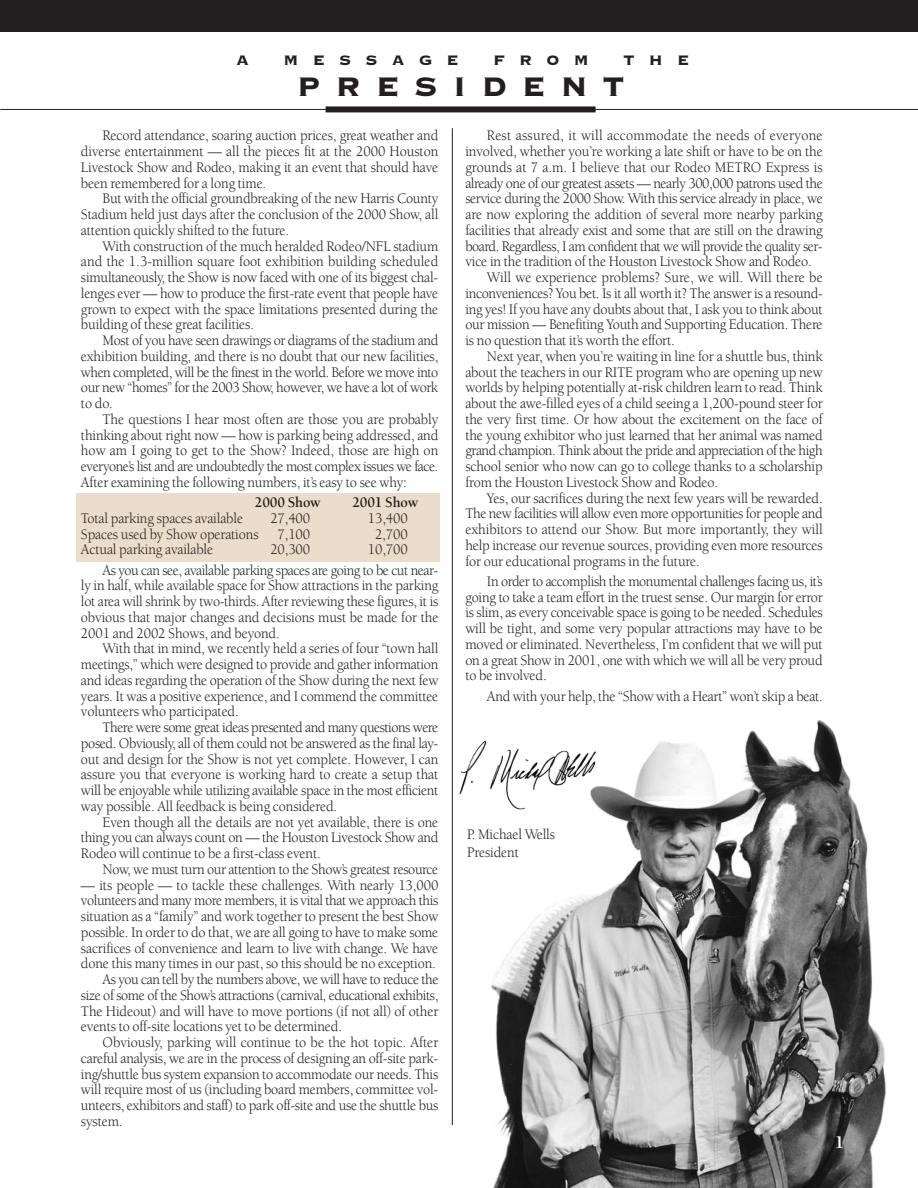
<style>
.page{position:relative;width:918px;height:1188px;background:#fff}
.page>*{position:absolute;margin:0;border:0;box-sizing:border-box;transform-origin:0 0}
.t1{font:35.1px "Copperplate Thirty Three BC";letter-spacing:.425em;color:#231f20}
.t2{font:18px "Copperplate Thirty Three BC";letter-spacing:.795em;color:#231f20}
.t3{font:700 18px "Berkeley";color:#fff}
.t4{font:15px/15.8px "Berkeley";letter-spacing:-.01em;color:#231f20;text-align:justify;scale:.95 1}
.t5{font:15px/20.2px "Berkeley";letter-spacing:-.035em;color:#231f20;scale:.95 1}
.t6{font:15px "Berkeley";letter-spacing:-.03em;color:#231f20;scale:.95 1}
.t7{font:15px "Berkeley";letter-spacing:.015em;color:#231f20;scale:.95 1}
.t8{font:700 15px "Berkeley";letter-spacing:-.01em;color:#231f20;scale:.95 1}
</style>
<div class="page">
<div style="left:76px;top:494px;width:364px;height:68px;background:#ebddcb"></div>
<img style="left:491px;top:720px;width:395px;height:468px">
<div style="left:326px;top:106px;width:270px;height:6px;background:#231f20"></div>
<hr style="left:0;top:109px;width:918px;height:1px;background:#231f20">
<div style="left:0;top:0;width:918px;height:32px;background:#231f20"></div>
<hr style="left:452px;top:128px;width:1px;height:997px;background:#231f20">
<img style="left:459px;top:741px;width:137px;height:53px">
<p class="t2" style="left:236px;top:49px;width:14px">A</p>
<p class="t2" style="left:284px;top:49px;width:176px">MESSAGE</p>
<p class="t2" style="left:493px;top:49px;width:97px">FROM</p>
<p class="t2" style="left:624px;top:49px;width:67px">THE</p>
<h1 class="t1" style="left:297px;top:63px;width:329px">PRESIDENT</h1>
<p class="t4" style="left:81px;top:129px;width:378px;text-indent:22px">Record attendance, soaring auction prices, great weather and diverse entertainment — all the pieces fit at the 2000 Houston Livestock Show and Rodeo, making it an event that should have been remembered for a long time.</p>
<p class="t4" style="left:81px;top:192px;width:378px;text-indent:22px">But with the official groundbreaking of the new Harris County Stadium held just days after the conclusion of the 2000 Show, all attention quickly shifted to the future.</p>
<p class="t4" style="left:81px;top:239px;width:378px;text-indent:22px">With construction of the much heralded Rodeo/NFL stadium and the 1.3-million square foot exhibition building scheduled simultaneously, the Show is now faced with one of its biggest chal&shy;lenges ever — how to produce the first-rate event that people have grown to expect with the space limitations presented during the building of these great facilities.</p>
<p class="t4" style="left:81px;top:334px;width:378px;text-indent:22px">Most of you have seen drawings or diagrams of the stadium and exhibition building, and there is no doubt that our new facilities, when completed, will be the finest in the world. Before we move into our new “homes” for the 2003 Show, however, we have a lot of work to do.</p>
<p class="t4" style="left:81px;top:413px;width:378px;text-indent:22px">The questions I hear most often are those you are probably thinking about right now — how is parking being addressed, and how am I going to get to the Show? Indeed, those are high on everyone’s list and are undoubtedly the most complex issues we face.<br>After examining the following numbers, it’s easy to see why:</p>
<p class="t8" style="left:255px;top:496px;width:71px">2000 Show</p>
<p class="t8" style="left:352px;top:496px;width:71px">2001 Show</p>
<p class="t4" style="left:81px;top:512px;width:172px">Total parking spaces available</p>
<p class="t4" style="left:270px;top:512px;width:44px">27,400</p>
<p class="t4" style="left:368px;top:512px;width:44px">13,400</p>
<p class="t4" style="left:81px;top:527px;width:188px">Spaces used by Show operations</p>
<p class="t4" style="left:278px;top:527px;width:36px">7,100</p>
<p class="t4" style="left:375px;top:527px;width:36px">2,700</p>
<p class="t4" style="left:81px;top:543px;width:141px">Actual parking available</p>
<p class="t4" style="left:270px;top:543px;width:44px">20,300</p>
<p class="t5" style="left:103px;top:541px;width:355px;text-indent:265px">10,700<br>As you can see, available parking spaces are going to be cut near-</p>
<p class="t4" style="left:81px;top:579px;width:378px">ly in half, while available space for Show attractions in the parking lot area will shrink by two-thirds. After reviewing these figures, it is obvious that major changes and decisions must be made for the 2001 and 2002 Shows, and beyond.</p>
<p class="t4" style="left:81px;top:642px;width:378px;text-indent:22px">With that in mind, we recently held a series of four “town hall meetings,” which were designed to provide and gather information and ideas regarding the operation of the Show during the next few years. It was a positive experience, and I commend the committee volunteers who participated.</p>
<p class="t4" style="left:81px;top:721px;width:378px;text-indent:22px">There were some great ideas presented and many questions were posed. Obviously, all of them could not be answered as the final lay&shy;out and design for the Show is not yet complete. However, I can assure you that everyone is working hard to create a setup that will be enjoyable while utilizing available space in the most efficient way possible. All feedback is being considered.</p>
<p class="t4" style="left:81px;top:815px;width:378px;text-indent:22px">Even though all the details are not yet available, there is one thing you can always count on — the Houston Livestock Show and Rodeo will continue to be a first-class event.</p>
<p class="t4" style="left:103px;top:863px;width:355px">Now, we must turn our attention to the Show’s greatest resource</p>
<p class="t4" style="left:81px;top:878px;width:378px">— its people — to tackle these challenges. With nearly 13,000</p>
<p class="t6" style="left:81px;top:895px;width:378px">volunteers and many more members, it is vital that we approach this</p>
<p class="t4" style="left:81px;top:910px;width:378px">situation as a “family” and work together to present the best Show</p>
<p class="t4" style="left:81px;top:926px;width:378px">possible. In order to do that, we are all going to have to make some</p>
<p class="t4" style="left:81px;top:941px;width:378px">sacrifices of convenience and learn to live with change. We have</p>
<p class="t4" style="left:81px;top:957px;width:375px">done this many times in our past, so this should be no exception.</p>
<p class="t5" style="left:103px;top:971px;width:355px">As you can tell by the numbers above, we will have to reduce the</p>
<p class="t6" style="left:81px;top:989px;width:378px">size of some of the Show’s attractions (carnival, educational exhibits,</p>
<p class="t4" style="left:81px;top:1004px;width:378px">The Hideout) and will have to move portions (if not all) of other</p>
<p class="t4" style="left:81px;top:1020px;width:276px">events to off-site locations yet to be determined.</p>
<p class="t4" style="left:103px;top:1036px;width:355px">Obviously, parking will continue to be the hot topic. After</p>
<p class="t4" style="left:81px;top:1052px;width:378px">careful analysis, we are in the process of designing an off-site park-</p>
<p class="t4" style="left:81px;top:1067px;width:378px">ing/shuttle bus system expansion to accommodate our needs. This</p>
<p class="t4" style="left:81px;top:1083px;width:378px">will require most of us (including board members, committee vol-</p>
<p class="t4" style="left:81px;top:1099px;width:378px">unteers, exhibitors and staff) to park off-site and use the shuttle bus</p>
<p class="t4" style="left:81px;top:1115px;width:45px">system.</p>
<p class="t7" style="left:487px;top:130px;width:355px">Rest assured, it will accommodate the needs of everyone</p>
<p class="t4" style="left:465px;top:145px;width:378px">involved, whether you’re working a late shift or have to be on the</p>
<p class="t4" style="left:465px;top:161px;width:378px">grounds at 7 a.m. I believe that our Rodeo METRO Express is</p>
<p class="t5" style="left:465px;top:174px;width:378px">already one of our greatest assets — nearly 300,000 patrons used the</p>
<p class="t4" style="left:465px;top:192px;width:378px">service during the 2000 Show. With this service already in place, we</p>
<p class="t4" style="left:465px;top:208px;width:378px">are now exploring the addition of several more nearby parking</p>
<p class="t4" style="left:465px;top:224px;width:378px">facilities that already exist and some that are still on the drawing</p>
<p class="t5" style="left:465px;top:237px;width:378px">board. Regardless, I am confident that we will provide the quality ser-</p>
<p class="t4" style="left:465px;top:255px;width:366px">vice in the tradition of the Houston Livestock Show and Rodeo.</p>
<p class="t4" style="left:487px;top:271px;width:355px">Will we experience problems? Sure, we will. Will there be</p>
<p class="t4" style="left:465px;top:287px;width:378px">inconveniences? You bet. Is it all worth it? The answer is a resound-</p>
<p class="t4" style="left:465px;top:302px;width:378px">ing yes! If you have any doubts about that, I ask you to think about</p>
<p class="t4" style="left:465px;top:318px;width:378px">our mission — Benefiting Youth and Supporting Education. There</p>
<p class="t4" style="left:465px;top:334px;width:222px">is no question that it’s worth the effort.</p>
<p class="t4" style="left:487px;top:350px;width:355px">Next year, when you’re waiting in line for a shuttle bus, think</p>
<p class="t4" style="left:465px;top:365px;width:378px">about the teachers in our RITE program who are opening up new</p>
<p class="t4" style="left:465px;top:381px;width:378px">worlds by helping potentially at-risk children learn to read. Think</p>
<p class="t4" style="left:465px;top:397px;width:378px">about the awe-filled eyes of a child seeing a 1,200-pound steer for</p>
<p class="t4" style="left:465px;top:413px;width:378px">the very first time. Or how about the excitement on the face of</p>
<p class="t4" style="left:465px;top:428px;width:378px">the young exhibitor who just learned that her animal was named</p>
<p class="t5" style="left:465px;top:442px;width:378px">grand champion. Think about the pride and appreciation of the high</p>
<p class="t4" style="left:465px;top:460px;width:378px">school senior who now can go to college thanks to a scholarship</p>
<p class="t4" style="left:465px;top:476px;width:268px">from the Houston Livestock Show and Rodeo.</p>
<p class="t4" style="left:487px;top:491px;width:355px">Yes, our sacrifices during the next few years will be rewarded.</p>
<p class="t6" style="left:465px;top:508px;width:378px">The new facilities will allow even more opportunities for people and</p>
<p class="t4" style="left:465px;top:523px;width:378px">exhibitors to attend our Show. But more importantly, they will</p>
<p class="t4" style="left:465px;top:539px;width:378px">help increase our revenue sources, providing even more resources</p>
<p class="t4" style="left:465px;top:554px;width:248px">for our educational programs in the future.</p>
<p class="t4" style="left:465px;top:575px;width:378px;text-indent:22px">In order to accomplish the monumental challenges facing us, it’s going to take a team effort in the truest sense. Our margin for error is slim, as every conceivable space is going to be needed. Schedules will be tight, and some very popular attractions may have to be moved or eliminated. Nevertheless, I’m confident that we will put on a great Show in 2001, one with which we will all be very proud to be involved.</p>
<p class="t4" style="left:487px;top:689px;width:355px">And with your help, the “Show with a Heart” won’t skip a beat.</p>
<p class="t4" style="left:467px;top:826px;width:94px;line-height:18px">P. Michael Wells<br>President</p>
<p class="t3" style="left:835px;top:1135px;width:11px">1</p>
</div>
